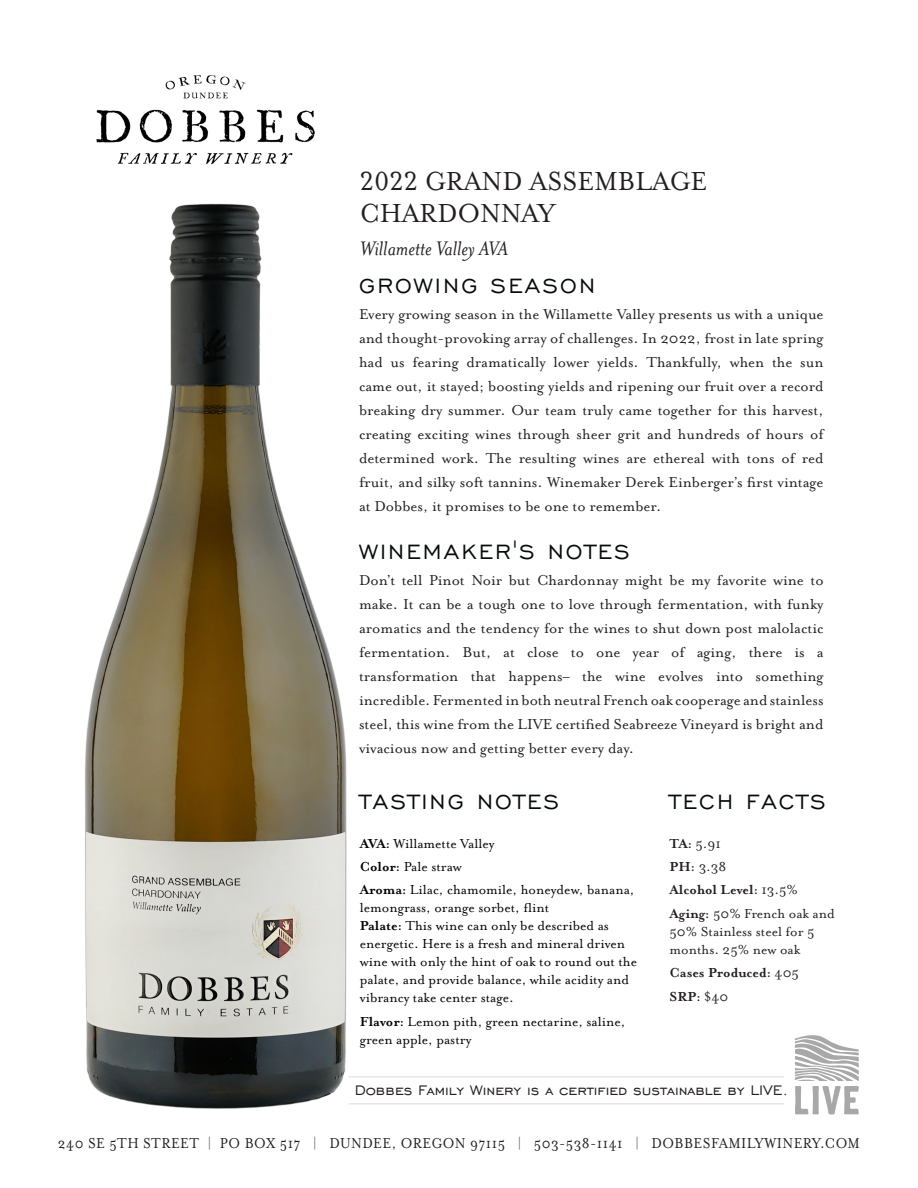
<style>
.page{position:relative;width:918px;height:1188px;background:#fff}
.page>*{position:absolute;margin:0;border:0;box-sizing:border-box;transform-origin:0 0}
.t1{font:30px/31.5px "Mrs Eaves OT";color:#231f20;scale:.96 1}
.t2{font:27px "Chisel Normal";letter-spacing:.08em;color:#070b0a}
.t3{font:italic 22.5px "Mrs Eaves OT";color:#231f20;scale:.96 1}
.t4{font:18px "Chisel Normal";color:#231f20}
.t5{font:16.5px/24px "Mrs Eaves OT";color:#231f20;text-align:justify}
.t6{font:16.5px "Mrs Eaves OT";letter-spacing:.03em;color:#231f20;scale:.91 1}
.t7{font:15px/18px "Mrs Eaves OT";color:#040503}
.t8{font:15px/18px "Mrs Eaves OT";color:#231f20}
.t9{font:700 15px "Mrs Eaves OT";color:#231f20}
.s1{font-weight:700}
.s2{font-weight:400}
.s3{color:#67676a}
</style>
<div class="page">
<img style="left:85px;top:203px;width:262px;height:906px">
<img style="left:96px;top:75px;width:219px;height:90px">
<svg style="left:794px;top:1035px;width:65px;height:80px"></svg>
<hr style="left:349px;top:1076px;width:435px;height:2px;background:#040503">
<hr style="left:349px;top:1103px;width:435px;height:2px;background:#040503">
<p class="t1" style="left:360px;top:165px;width:363px">2022 GRAND ASSEMBLAGE<br>CHARDONNAY</p>
<p class="t3" style="left:360px;top:236px;width:156px">Willamette Valley AVA</p>
<p class="t2" style="left:359px;top:269px;width:238px">GROWING SEASON</p>
<p class="t5" style="left:359px;top:302px;width:466px">Every growing season in the Willamette Valley presents us with a unique and thought-provoking array of challenges. In 2022, frost in late spring had us fearing dramatically lower yields. Thankfully, when the sun came out, it stayed; boosting yields and ripening our fruit over a record breaking dry summer. Our team truly came together for this harvest, creating exciting wines through sheer grit and hundreds of hours of determined work. The resulting wines are ethereal with tons of red fruit, and silky soft tannins. Winemaker Derek Einberger’s first vintage at Dobbes, it promises to be one to remember.</p>
<p class="t2" style="left:359px;top:534px;width:272px">WINEMAKER'S NOTES</p>
<p class="t5" style="left:359px;top:568px;width:466px">Don’t tell Pinot Noir but Chardonnay might be my favorite wine to make. It can be a tough one to love through fermentation, with funky aromatics and the tendency for the wines to shut down post malolactic fermentation. But, at close to one year of aging, there is a transformation that happens– the wine evolves into something incredible. Fermented in both neutral French oak cooperage and stainless steel, this wine from the LIVE certified Seabreeze Vineyard is bright and vivacious now and getting better every day.</p>
<p class="t2" style="left:360px;top:785px;width:201px">TASTING NOTES</p>
<p class="t7" style="left:360px;top:834px;width:136px"><span class="s1">AVA:</span> Willamette Valley</p>
<p class="t7" style="left:360px;top:857px;width:104px"><span class="s1">Color:</span> Pale straw</p>
<p class="t7" style="left:360px;top:881px;width:279px"><span class="s1">Aroma:</span> Lilac, chamomile, honeydew, banana, lemongrass, orange sorbet, flint<br><span class="s1">Palate:</span> This wine can only be described as energetic. Here is a fresh and mineral driven wine with only the hint of oak to round out the palate, and provide balance, while acidity and vibrancy take center stage.</p>
<p class="t7" style="left:360px;top:1012px;width:267px"><span class="s1">Flavor:</span> Lemon pith, green nectarine, saline, green apple, pastry</p>
<p class="t2" style="left:670px;top:785px;width:158px">TECH FACTS</p>
<p class="t8" style="left:670px;top:834px;width:53px"><span class="s1">TA:</span> 5.91</p>
<p class="t8" style="left:670px;top:857px;width:58px"><span class="s1">PH:</span> 3.38</p>
<p class="t9" style="left:670px;top:881px;width:130px">Alcohol Level: <span class="s2">13.5%</span></p>
<p class="t8" style="left:670px;top:904px;width:167px"><span class="s1">Aging:</span> 50% French oak and<br>50% Stainless steel for 5 months. 25% new oak</p>
<p class="t9" style="left:670px;top:964px;width:131px">Cases Produced: <span class="s2">405</span></p>
<p class="t9" style="left:670px;top:987px;width:60px">SRP: <span class="s2">$40</span></p>
<p class="t4" style="left:355px;top:1079px;width:435px">Dobbes Family Winery is a certified sustainable by LIVE.</p>
<p class="t6" style="left:58px;top:1133px;width:883px">240 SE 5TH STREET <span class="s3">|</span> PO BOX 517 <span class="s3">|</span> DUNDEE, OREGON 97115 <span class="s3">|</span> 503-538-1141 <span class="s3">|</span> DOBBESFAMILYWINERY.COM</p>
</div>
